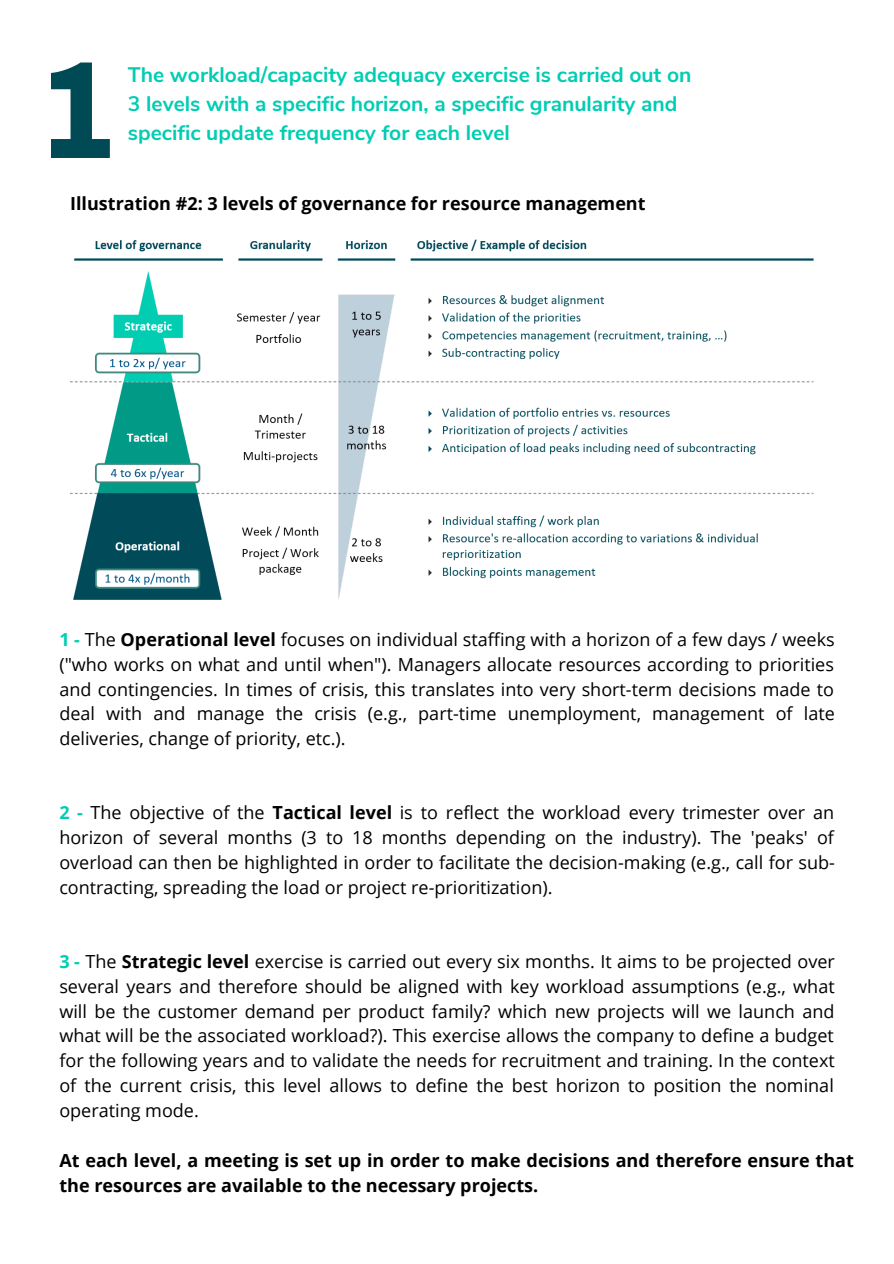
<style>
.page{position:relative;width:894px;height:1264px;background:#fff}
.page>*{position:absolute;margin:0;border:0;box-sizing:border-box;transform-origin:0 0}
.t1{font:700 21px/29.2px "Nunito Sans";color:#00cdb2}
.t2{font:18px/24.8px "Open Sans";color:#000;text-align:justify}
.t3{font:700 18px/24.8px "Open Sans";color:#000}
.s1{font-weight:700;color:#00cdb2}
.s2{font-weight:700}
</style>
<div class="page">
<svg style="left:51px;top:62px;width:59px;height:96px"></svg>
<img style="left:70px;top:239px;width:744px;height:361px">
<p class="t1" style="left:128px;top:60px;width:565px">The workload/capacity adequacy exercise is carried out on<br>3 levels with a specific horizon, a specific granularity and specific update frequency for each level</p>
<p class="t3" style="left:70px;top:191px;width:577px">Illustration #2: 3 levels of governance for resource management</p>
<p class="t2" style="left:59px;top:626px;width:776px"><span class="s1">1 -</span> The <span class="s2">Operational level</span> focuses on individual staffing with a horizon of a few days / weeks ("who works on what and until when"). Managers allocate resources according to priorities and contingencies. In times of crisis, this translates into very short-term decisions made to deal with and manage the crisis (e.g., part-time unemployment, management of late deliveries, change of priority, etc.).</p>
<p class="t2" style="left:59px;top:800px;width:776px"><span class="s1">2 -</span> The objective of the <span class="s2">Tactical level</span> is to reflect the workload every trimester over an horizon of several months (3 to 18 months depending on the industry). The 'peaks' of overload can then be highlighted in order to facilitate the decision-making (e.g., call for sub&shy;contracting, spreading the load or project re-prioritization).</p>
<p class="t2" style="left:59px;top:948px;width:776px"><span class="s1">3 -</span> The <span class="s2">Strategic level</span> exercise is carried out every six months. It aims to be projected over several years and therefore should be aligned with key workload assumptions (e.g., what will be the customer demand per product family? which new projects will we launch and what will be the associated workload?). This exercise allows the company to define a budget for the following years and to validate the needs for recruitment and training. In the context of the current crisis, this level allows to define the best horizon to position the nominal operating mode.</p>
<p class="t3" style="left:59px;top:1147px;width:795px">At each level, a meeting is set up in order to make decisions and therefore ensure that the resources are available to the necessary projects.</p>
</div>
